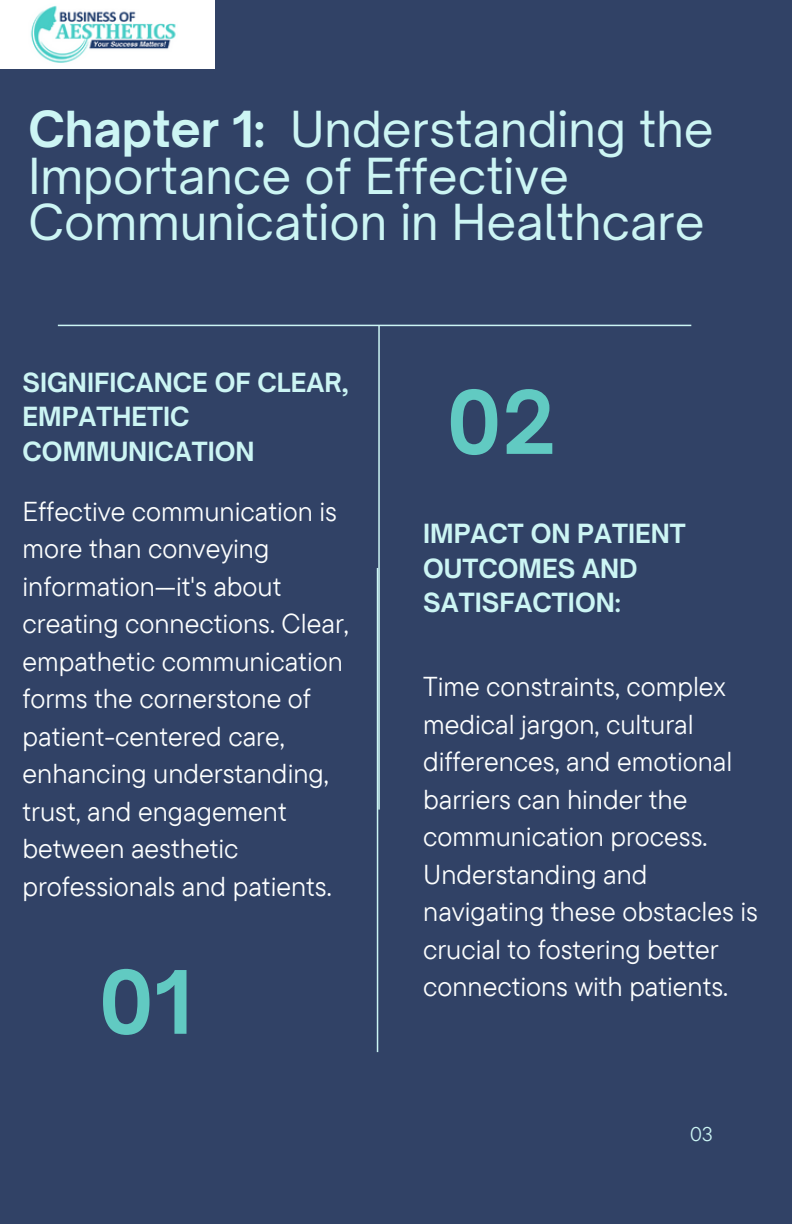
<style>
.page{position:relative;width:792px;height:1224px;background:#314266}
.page>*{position:absolute;margin:0;border:0;box-sizing:border-box;transform-origin:0 0}
.t1{font:700 83.6px "Open Sauce One";color:#61cac2}
.t2{font:47.6px/46.4px "Open Sauce One";color:#ccf5f4}
.t3{font:27.2px/37.6px "TT Commons Pro";color:#fcfefe}
.t4{font:700 25.2px/34.4px "Open Sauce One";color:#ccf5f4}
.t5{font:19.8px "TT Commons Pro";color:#ccf5f4}
.s1{font-weight:700}
</style>
<div class="page">
<hr style="left:58px;top:325px;width:633px;height:1px;background:#ccf5f4">
<hr style="left:378px;top:325px;width:2px;height:485px;background:#ccf5f4">
<hr style="left:377px;top:568px;width:1px;height:484px;background:#ccf5f4">
<img style="left:0;top:0;width:214px;height:69px">
<p class="t2" style="left:28px;top:106px;width:687px"><span class="s1">Chapter 1:</span> Understanding the<br>Importance of Effective<br>Communication in Healthcare</p>
<p class="t4" style="left:23px;top:365px;width:328px">SIGNIFICANCE OF CLEAR,<br>EMPATHETIC<br>COMMUNICATION</p>
<p class="t3" style="left:23px;top:492px;width:328px">Effective communication is more than conveying information—it's about creating connections. Clear, empathetic communication forms the cornerstone of patient-centered care, enhancing understanding, trust, and engagement between aesthetic professionals and patients.</p>
<p class="t1" style="left:98px;top:950px;width:95px">01</p>
<p class="t1" style="left:446px;top:370px;width:112px">02</p>
<p class="t4" style="left:423px;top:516px;width:264px">IMPACT ON PATIENT<br>OUTCOMES AND<br>SATISFACTION:</p>
<p class="t3" style="left:423px;top:667px;width:336px">Time constraints, complex medical jargon, cultural differences, and emotional barriers can hinder the communication process.<br>Understanding and navigating these obstacles is crucial to fostering better connections with patients.</p>
<p class="t5" style="left:690px;top:1121px;width:24px">03</p>
</div>
